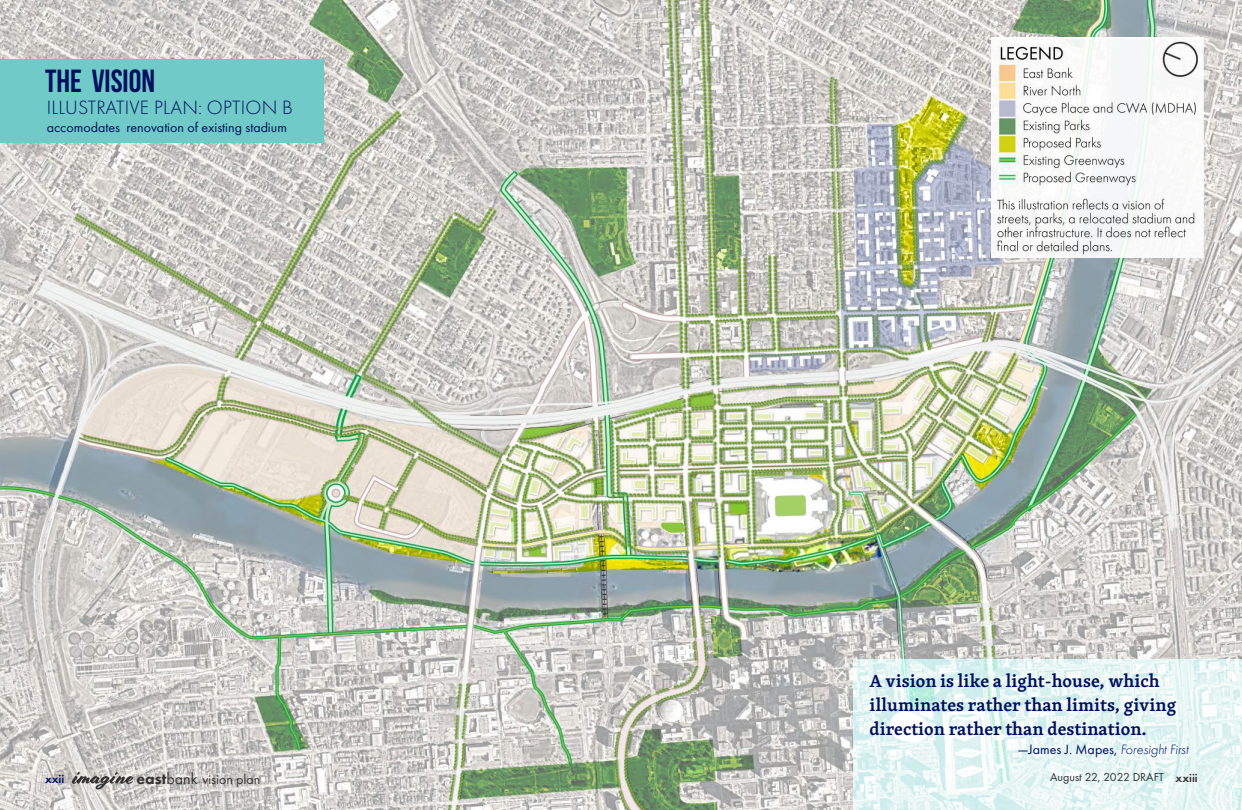
<style>
.page{position:relative;width:1242px;height:810px;background:#fff}
.page>*{position:absolute;margin:0;border:0;box-sizing:border-box;transform-origin:0 0}
.t1{font:700 32px "Bebas Neue";color:#000e60}
.t2{font:300 20px "Futura PT";letter-spacing:.01em;color:#000e60}
.t3{font:600 18px/24px "Skolar Latin";color:#000e60}
.t4{font:14px "Futura PT";color:#000e60}
.t5{font:14px "Futura PT";color:#333}
.t6{font:12px "Futura PT";color:#333}
.t7{font:600 12px "Futura PT";color:#000e60}
.s1{font-weight:300;font-style:italic}
.s2{font-weight:800;font-size:16px}
.s3{font-size:16px}
.s4{font-weight:600}
</style>
<div class="page">
<img style="left:0;top:0;width:1242px;height:810px">
<svg style="left:853px;top:659px;width:389px;height:151px"></svg>
<div style="left:0;top:59px;width:324px;height:83px;background:#70cac7"></div>
<img style="left:991px;top:38px;width:216px;height:220px">
<svg style="left:71px;top:772px;width:62px;height:18px"></svg>
<h1 class="t1" style="left:45px;top:63px;width:112px">THE VISION</h1>
<p class="t2" style="left:47px;top:96px;width:248px">ILLUSTRATIVE PLAN: OPTION B</p>
<p class="t4" style="left:47px;top:119px;width:242px">accomodates renovation of existing stadium</p>
<p class="t3" style="left:869px;top:669px;width:308px">A vision is like a light-house, which illuminates rather than limits, giving direction rather than destination.</p>
<p class="t4" style="left:1017px;top:741px;width:172px">—James J. Mapes, <span class="s1">Foresight First</span></p>
<p class="t7" style="left:45px;top:772px;width:21px">xxii</p>
<p class="t5" style="left:136px;top:771px;width:126px"><span class="s2">east</span><span class="s3">bank</span> vision plan</p>
<p class="t6" style="left:1050px;top:770px;width:149px">August 22, 2022 DRAFT <span class="s4">xxiii</span></p>
</div>
